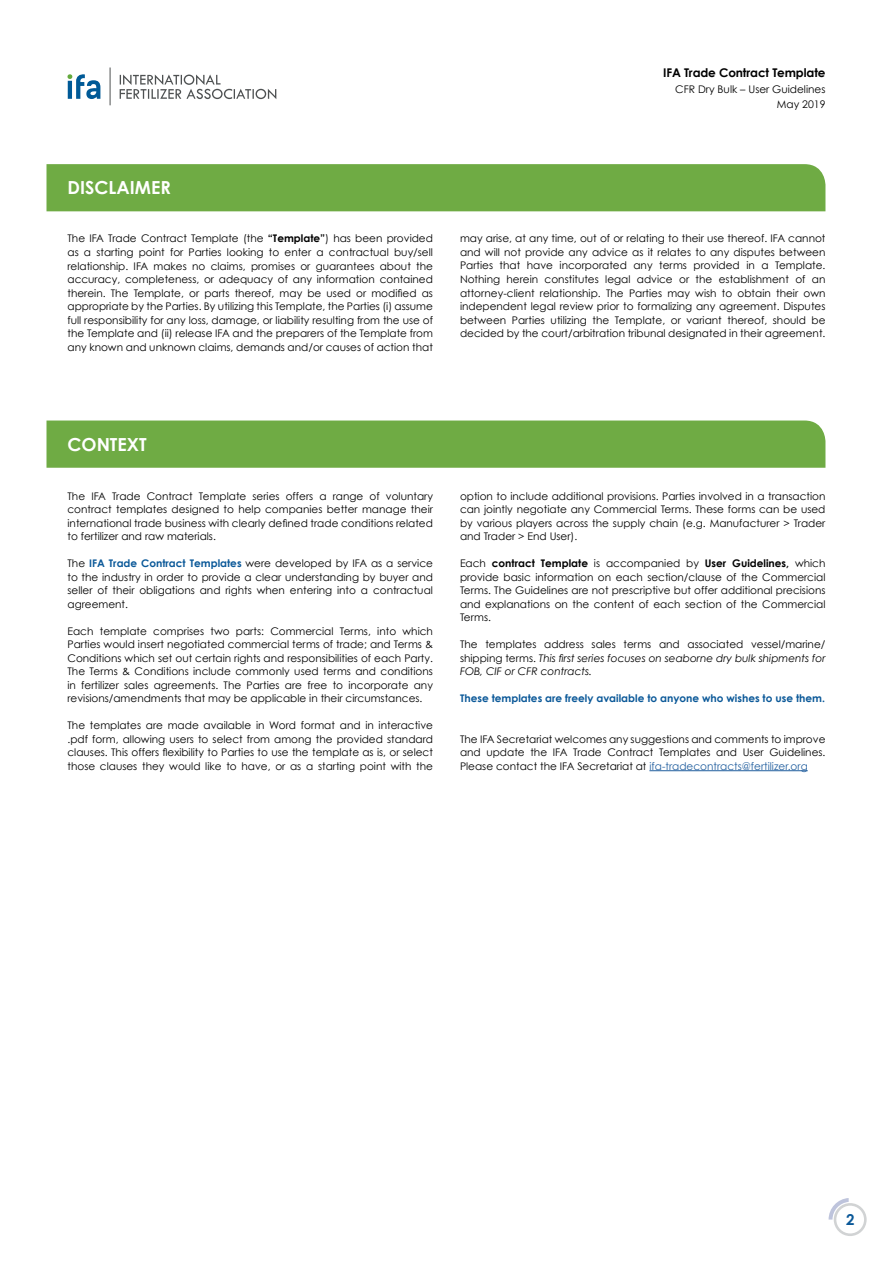
<style>
.page{position:relative;width:893px;height:1263px;background:#fff}
.page>*{position:absolute;margin:0;border:0;box-sizing:border-box;transform-origin:0 0}
.t1{font:700 18px "Century Gothic";color:#fff}
.t2{font:700 15px "Century Gothic";color:#0a5898}
.t3{font:700 12px "Century Gothic";letter-spacing:-.01em;color:#000}
.t4{font:10.5px/13.5px "Century Gothic";color:#000;text-align:justify}
.t5{font:italic 10.5px/13.5px "Century Gothic";color:#000;text-align:justify}
.t6{font:700 10.5px "Century Gothic";color:#0a5898}
.s1{font-weight:700}
.s2{font-weight:700;color:#0a5898}
.s3{font-style:normal}
.s4{color:#215e9e}
</style>
<div class="page">
<svg style="left:829px;top:1198px;width:38px;height:38px"></svg>
<div style="left:46px;top:164px;width:779px;height:47px;background:#6fab44"></div>
<div style="left:46px;top:420px;width:779px;height:48px;background:#6fab44"></div>
<hr style="left:649px;top:770px;width:159px;height:1px;background:#215e9e">
<svg style="left:68px;top:74px;width:32px;height:25px"></svg>
<svg style="left:120px;top:74px;width:156px;height:25px"></svg>
<hr style="left:110px;top:68px;width:1px;height:37px;background:#4e5152">
<p class="t3" style="left:663px;top:65px;width:164px">IFA Trade Contract Template</p>
<p class="t4" style="left:675px;top:81px;width:152px;line-height:15.6px;text-align:right">CFR Dry Bulk – User Guidelines<br>May 2019</p>
<h1 class="t1" style="left:68px;top:176px;width:105px">DISCLAIMER</h1>
<p class="t4" style="left:68px;top:232px;width:367px">The IFA Trade Contract Template (the <span class="s1">“Template”</span>) has been provided as a starting point for Parties looking to enter a contractual buy/sell relationship. IFA makes no claims, promises or guarantees about the accuracy, completeness, or adequacy of any information contained therein. The Template, or parts thereof, may be used or modified as appropriate by the Parties. By utilizing this Template, the Parties (i) assume full responsibility for any loss, damage, or liability resulting from the use of the Template and (ii) release IFA and the preparers of the Template from any known and unknown claims, demands and/or causes of action that</p>
<p class="t4" style="left:460px;top:232px;width:367px">may arise, at any time, out of or relating to their use thereof. IFA cannot and will not provide any advice as it relates to any disputes between Parties that have incorporated any terms provided in a Template.<br>Nothing herein constitutes legal advice or the establishment of an attorney-client relationship. The Parties may wish to obtain their own independent legal review prior to formalizing any agreement. Disputes between Parties utilizing the Template, or variant thereof, should be decided by the court/arbitration tribunal designated in their agreement.</p>
<h1 class="t1" style="left:68px;top:433px;width:81px">CONTEXT</h1>
<p class="t4" style="left:68px;top:489px;width:367px">The IFA Trade Contract Template series offers a range of voluntary contract templates designed to help companies better manage their international trade business with clearly defined trade conditions related to fertilizer and raw materials.</p>
<p class="t4" style="left:68px;top:556px;width:367px">The <span class="s2">IFA Trade Contract Templates</span> were developed by IFA as a service to the industry in order to provide a clear understanding by buyer and seller of their obligations and rights when entering into a contractual agreement.</p>
<p class="t4" style="left:68px;top:624px;width:367px">Each template comprises two parts: Commercial Terms, into which Parties would insert negotiated commercial terms of trade; and Terms &amp; Conditions which set out certain rights and responsibilities of each Party.<br>The Terms &amp; Conditions include commonly used terms and conditions in fertilizer sales agreements. The Parties are free to incorporate any revisions/amendments that may be applicable in their circumstances.</p>
<p class="t4" style="left:68px;top:718px;width:367px">The templates are made available in Word format and in interactive .pdf form, allowing users to select from among the provided standard clauses. This offers flexibility to Parties to use the template as is, or select those clauses they would like to have, or as a starting point with the</p>
<p class="t4" style="left:460px;top:489px;width:367px">option to include additional provisions. Parties involved in a transaction can jointly negotiate any Commercial Terms. These forms can be used by various players across the supply chain (e.g. Manufacturer &gt; Trader and Trader &gt; End User).</p>
<p class="t4" style="left:460px;top:556px;width:367px">Each <span class="s1">contract Template</span> is accompanied by <span class="s1">User Guidelines,</span> which provide basic information on each section/clause of the Commercial Terms. The Guidelines are not prescriptive but offer additional precisions and explanations on the content of each section of the Commercial Terms.</p>
<p class="t5" style="left:460px;top:637px;width:367px"><span class="s3">The templates address sales terms and associated vessel/marine/ shipping terms.</span> This first series focuses on seaborne dry bulk shipments for FOB, CIF or CFR contracts.</p>
<p class="t6" style="left:460px;top:692px;width:366px">These templates are freely available to anyone who wishes to use them.</p>
<p class="t4" style="left:460px;top:732px;width:367px">The IFA Secretariat welcomes any suggestions and comments to improve and update the IFA Trade Contract Templates and User Guidelines.<br>Please contact the IFA Secretariat at <span class="s4">ifa-tradecontracts@fertilizer.org</span></p>
<h2 class="t2" style="left:846px;top:1210px;width:10px">2</h2>
</div>
